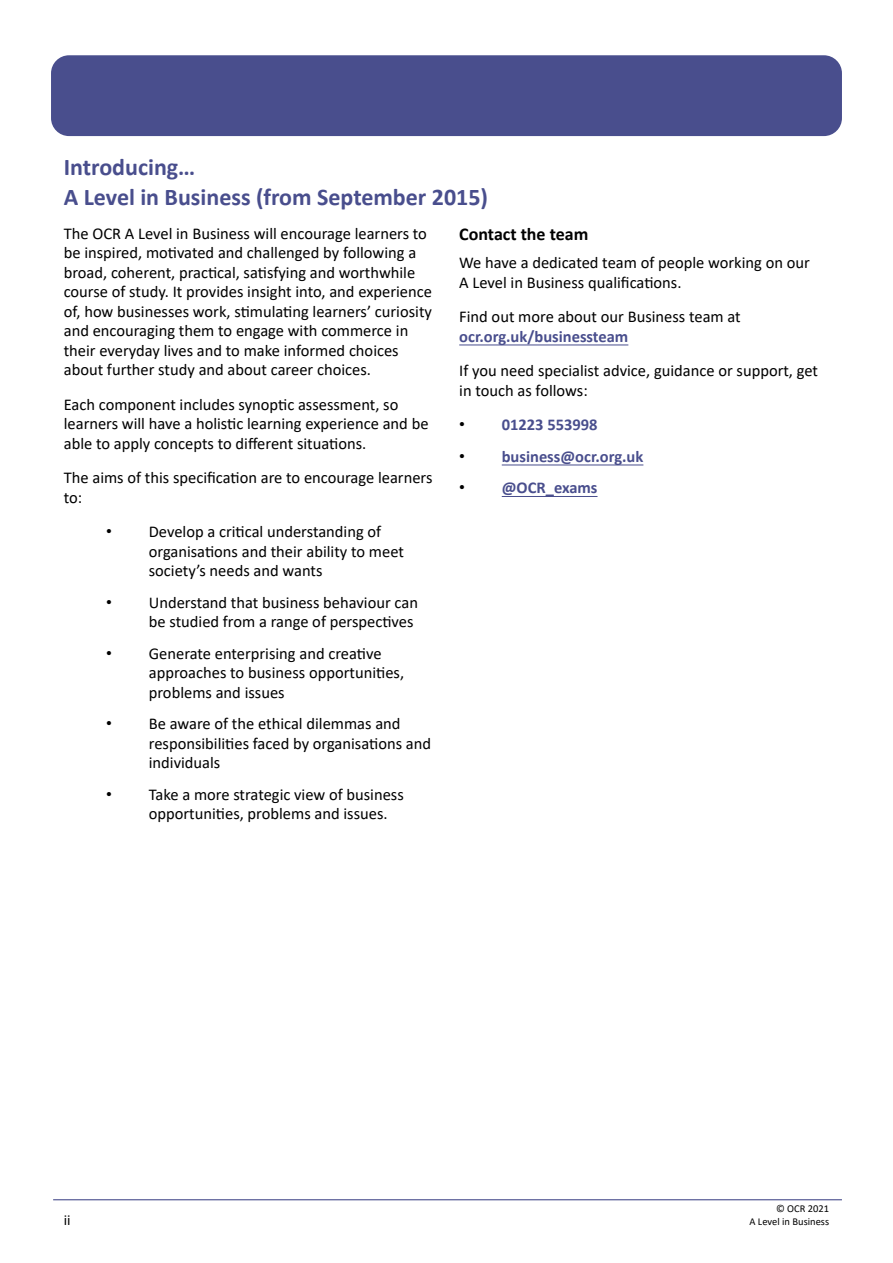
<style>
.page{position:relative;width:893px;height:1263px;background:#fff}
.page>*{position:absolute;margin:0;border:0;box-sizing:border-box;transform-origin:0 0}
.Introducing{font:700 24px/30px "Calibri";color:#494e8d}
.Heading4{font:700 18px "Calibri";color:#000}
.BodyText{font:16.5px/19.5px "Calibri";color:#000}
.t1{font:700 16.5px "Calibri";color:#494e8d}
.t2{font:15px "Calibri";color:#000}
.t3{font:10.5px "Calibri";color:#000}
.s1{font-family:"Arial"}
.s2{font-weight:700;color:#494e8d}
.s3{font-family:"Arial";font-weight:400;color:#000}
</style>
<div class="page">
<hr style="left:53px;top:1199px;width:789px;height:1px;background:#494e8d">
<div style="left:51px;top:55px;width:791px;height:81px;background:#494e8d;border-radius:18px"></div>
<hr style="left:459px;top:345px;width:169px;height:1px;background:#494e8d">
<hr style="left:502px;top:465px;width:141px;height:1px;background:#494e8d">
<hr style="left:502px;top:496px;width:95px;height:1px;background:#494e8d">
<p class="Introducing" style="left:64px;top:152px;width:426px">Introducing…<br>A Level in Business (from September 2015)</p>
<p class="BodyText" style="left:64px;top:223px;width:370px">The OCR A Level in Business will encourage learners to be inspired, motivated and challenged by following a broad, coherent, practical, satisfying and worthwhile course of study. It provides insight into, and experience of, how businesses work, stimulating learners’ curiosity and encouraging them to engage with commerce in their everyday lives and to make informed choices about further study and about career choices.</p>
<p class="BodyText" style="left:64px;top:394px;width:366px">Each component includes synoptic assessment, so learners will have a holistic learning experience and be able to apply concepts to different situations.</p>
<p class="BodyText" style="left:64px;top:467px;width:370px">The aims of this specification are to encourage learners to:</p>
<p class="BodyText" style="left:149px;top:521px;width:257px;text-indent:-43px"><span class="s1">•</span> Develop a critical understanding of organisations and their ability to meet society’s needs and wants</p>
<p class="BodyText" style="left:106px;top:592px;width:313px;text-align:right"><span class="s1">•</span> Understand that business behaviour can be studied from a range of perspectives</p>
<p class="BodyText" style="left:149px;top:643px;width:257px;text-indent:-43px"><span class="s1">•</span> Generate enterprising and creative approaches to business opportunities, problems and issues</p>
<p class="BodyText" style="left:149px;top:713px;width:284px;text-indent:-43px"><span class="s1">•</span> Be aware of the ethical dilemmas and responsibilities faced by organisations and individuals</p>
<p class="BodyText" style="left:149px;top:784px;width:257px;text-indent:-43px"><span class="s1">•</span> Take a more strategic view of business opportunities, problems and issues.</p>
<h2 class="Heading4" style="left:459px;top:221px;width:131px">Contact the team</h2>
<p class="BodyText" style="left:459px;top:252px;width:352px">We have a dedicated team of people working on our<br>A Level in Business qualifications.</p>
<p class="BodyText" style="left:459px;top:306px;width:283px">Find out more about our Business team at <span class="s2">ocr.org.uk/businessteam</span></p>
<p class="BodyText" style="left:459px;top:360px;width:360px">If you need specialist advice, guidance or support, get in touch as follows:</p>
<p class="t1" style="left:459px;top:413px;width:140px"><span class="s3">•</span> 01223 553998</p>
<p class="t1" style="left:459px;top:444px;width:186px"><span class="s3">•</span> business@ocr.org.uk</p>
<p class="t1" style="left:459px;top:476px;width:140px"><span class="s3">•</span> @OCR_exams</p>
<p class="t3" style="left:776px;top:1201px;width:55px">© OCR 2021</p>
<p class="t2" style="left:64px;top:1209px;width:8px">ii</p>
<p class="t3" style="left:749px;top:1214px;width:81px">A Level in Business</p>
</div>
